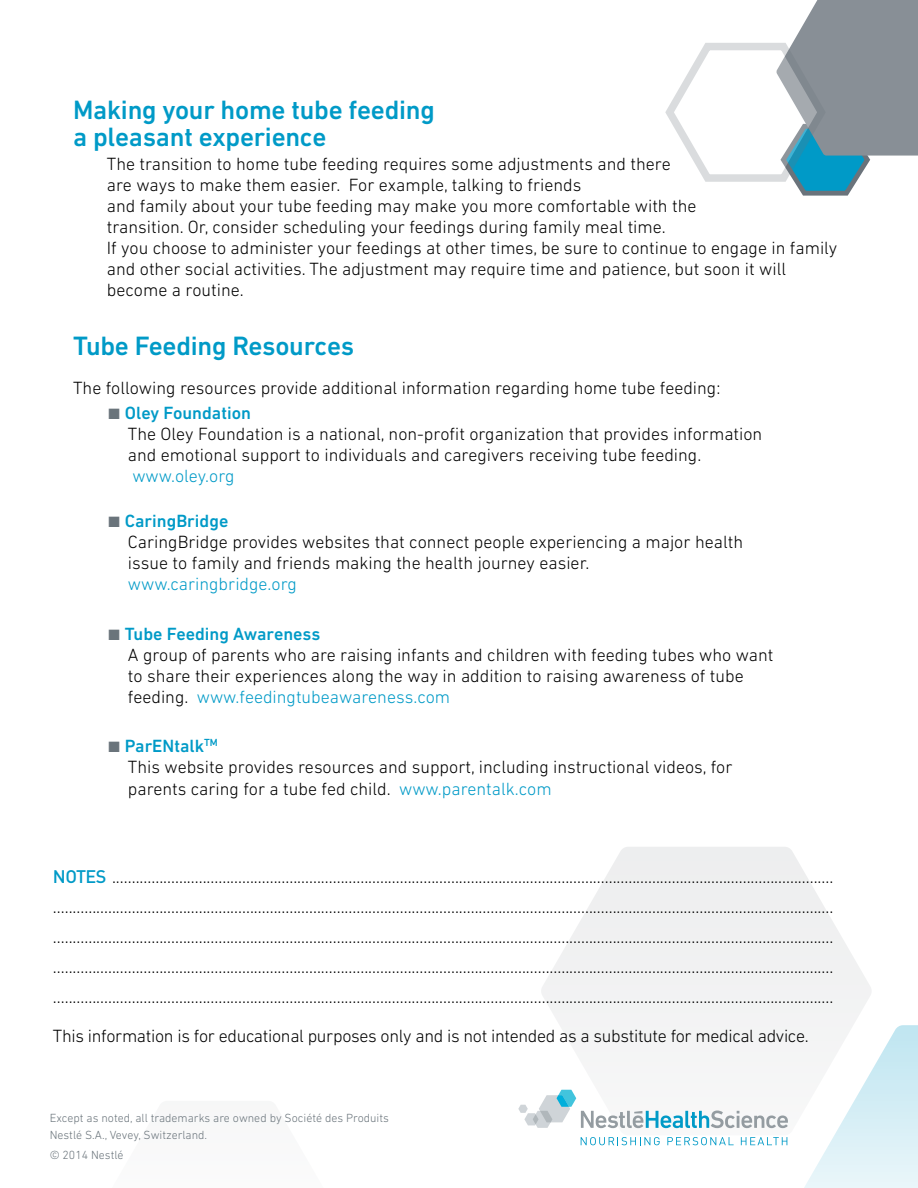
<style>
.page{position:relative;width:918px;height:1188px;background:#fff}
.page>*{position:absolute;margin:0;border:0;box-sizing:border-box;transform-origin:0 0}
.t1{font:500 27px/27px "DIN Next LT Pro";letter-spacing:-.01em;color:#009ac7}
.t2{font:300 18px/21px "DIN Next LT Pro";color:#000}
.t3{font:300 18px "DIN Next LT Pro";letter-spacing:-.02em;color:#000}
.t4{font:300 18px "DIN Next LT Pro";color:#009ac7}
.t5{font:300 12px/16.5px "DIN Next LT Pro";color:#6a747b}
.s1{color:#6a747b}
.s2{font-weight:500;color:#009ac7}
.s3{color:#009ac7}
.s4{font-family:"DIN";font-weight:500;color:#009ac7}
</style>
<div class="page">
<svg style="left:541px;top:847px;width:330px;height:178px;fill:#f1f2f2"></svg>
<svg style="left:665px;top:0;width:253px;height:196px"></svg>
<svg style="left:518px;top:1025px;width:400px;height:163px"></svg>
<h1 class="t1" style="left:73px;top:96px;width:363px">Making your home tube feeding a pleasant experience</h1>
<p class="t2" style="left:107px;top:154px;width:732px">The transition to home tube feeding requires some adjustments and there<br>are ways to make them easier. For example, talking to friends<br>and family about your tube feeding may make you more comfortable with the<br>transition. Or, consider scheduling your feedings during family meal time.<br>If you choose to administer your feedings at other times, be sure to continue to engage in family and other social activities. The adjustment may require time and patience, but soon it will become a routine.</p>
<h1 class="t1" style="left:73px;top:332px;width:283px">Tube Feeding Resources</h1>
<p class="t2" style="left:73px;top:377px;width:649px">The following resources provide additional information regarding home tube feeding:</p>
<p class="t2" style="left:128px;top:402px;width:636px;text-indent:-20px"><span class="s1">■</span> <span class="s2">Oley Foundation<br></span>The Oley Foundation is a national, non-profit organization that provides information and emotional support to individuals and caregivers receiving tube feeding.</p>
<p class="t4" style="left:132px;top:465px;width:104px">www.oley.org</p>
<p class="t2" style="left:128px;top:511px;width:617px;text-indent:-20px"><span class="s1">■</span> <span class="s2">CaringBridge<br></span>CaringBridge provides websites that connect people experiencing a major health issue to family and friends making the health journey easier.</p>
<p class="t4" style="left:128px;top:574px;width:171px">www.caringbridge.org</p>
<p class="t2" style="left:128px;top:623px;width:647px;text-indent:-20px"><span class="s1">■</span> <span class="s2">Tube Feeding Awareness<br></span>A group of parents who are raising infants and children with feeding tubes who want to share their experiences along the way in addition to raising awareness of tube feeding. <span class="s3">www.feedingtubeawareness.com</span></p>
<p class="t2" style="left:128px;top:736px;width:606px;text-indent:-20px"><span class="s1">■</span> <span class="s2">ParENtalk</span><sup>TM<br></sup>This website provides resources and support, including instructional videos, for parents caring for a tube fed child. <span class="s3">www.parentalk.com</span></p>
<p class="t2" style="left:53px;top:862px;width:782px;line-height:30px;text-align:justify"><span class="s4">NOTES</span> ....................................................................................................................................................................................... ...................................................................................................................................................................................................... ...................................................................................................................................................................................................... ...................................................................................................................................................................................................... ......................................................................................................................................................................................................</p>
<p class="t3" style="left:53px;top:1026px;width:757px">This information is for educational purposes only and is not intended as a substitute for medical advice.</p>
<p class="t5" style="left:50px;top:1110px;width:341px">Except as noted, all trademarks are owned by Société des Produits<br>Nestlé S.A., Vevey, Switzerland.</p>
<p class="t5" style="left:50px;top:1147px;width:75px">© 2014 Nestlé</p>
</div>
